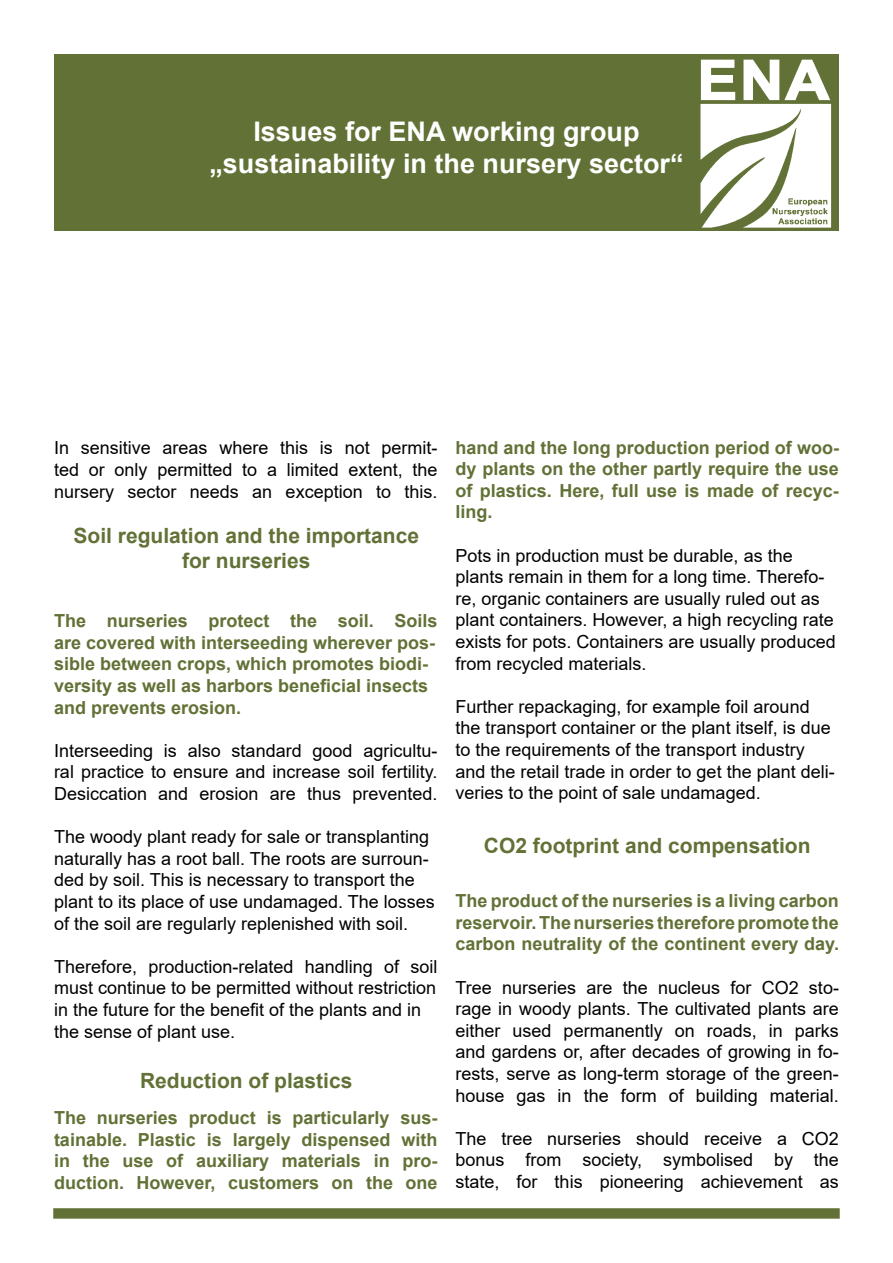
<style>
.page{position:relative;width:893px;height:1263px;background:#fff}
.page>*{position:absolute;margin:0;border:0;box-sizing:border-box;transform-origin:0 0}
.t1{font:700 27px/32.4px "Arial";color:#fff;text-align:center}
.t2{font:700 21px/25.2px "Arial";color:#627136;text-align:center}
.t3{font:18px/21.6px "Arial";color:#000001}
.t4{font:700 18px/21.6px "Arial";color:#627136;text-align:justify}
</style>
<div class="page">
<div style="left:54px;top:54px;width:785px;height:176px;background:#627136"></div>
<img style="left:700px;top:59px;width:132px;height:169px">
<div style="left:53px;top:1208px;width:787px;height:11px;background:#627136;border:2px solid #627136"></div>
<h1 class="t1" style="left:209px;top:115px;width:476px">Issues for ENA working group „sustainability in the nursery sector“</h1>
<p class="t3" style="left:54px;top:437px;width:385px;text-align:justify">In sensitive areas where this is not permit&shy;ted or only permitted to a limited extent, the nursery sector needs an exception to this.</p>
<p class="t2" style="left:74px;top:523px;width:347px">Soil regulation and the importance for nurseries</p>
<p class="t4" style="left:54px;top:610px;width:385px;text-align:left">The nurseries protect the soil. Soils are covered with interseeding wherever pos&shy;sible between crops, which promotes biodi&shy;versity as well as harbors beneficial insects and prevents erosion.</p>
<p class="t3" style="left:54px;top:739px;width:385px;text-align:justify">Interseeding is also standard good agricultu&shy;ral practice to ensure and increase soil fertility.<br>Desiccation and erosion are thus prevented.</p>
<p class="t3" style="left:54px;top:826px;width:382px">The woody plant ready for sale or transplanting naturally has a root ball. The roots are surroun&shy;ded by soil. This is necessary to transport the plant to its place of use undamaged. The losses of the soil are regularly replenished with soil.</p>
<p class="t3" style="left:54px;top:955px;width:385px">Therefore, production-related handling of soil must continue to be permitted without restriction in the future for the benefit of the plants and in the sense of plant use.</p>
<p class="t2" style="left:140px;top:1068px;width:214px">Reduction of plastics</p>
<p class="t4" style="left:54px;top:1107px;width:385px">The nurseries product is particularly sus&shy;tainable. Plastic is largely dispensed with in the use of auxiliary materials in pro&shy;duction. However, customers on the one</p>
<p class="t4" style="left:455px;top:437px;width:385px">hand and the long production period of woo&shy;dy plants on the other partly require the use of plastics. Here, full use is made of recyc&shy;ling.</p>
<p class="t3" style="left:455px;top:544px;width:382px">Pots in production must be durable, as the plants remain in them for a long time. Therefo&shy;re, organic containers are usually ruled out as plant containers. However, a high recycling rate exists for pots. Containers are usually produced from recycled materials.</p>
<p class="t3" style="left:455px;top:695px;width:381px">Further repackaging, for example foil around the transport container or the plant itself, is due to the requirements of the transport industry and the retail trade in order to get the plant deli&shy;veries to the point of sale undamaged.</p>
<p class="t2" style="left:484px;top:833px;width:328px">CO2 footprint and compensation</p>
<p class="t4" style="left:455px;top:890px;width:385px">The product of the nurseries is a living carbon reservoir. The nurseries therefore promote the carbon neutrality of the continent every day.</p>
<p class="t3" style="left:455px;top:976px;width:385px;text-align:justify">Tree nurseries are the nucleus for CO2 sto&shy;rage in woody plants. The cultivated plants are either used permanently on roads, in parks and gardens or, after decades of growing in fo&shy;rests, serve as long-term storage of the green&shy;house gas in the form of building material.</p>
<p class="t3" style="left:455px;top:1127px;width:385px;text-align:justify">The tree nurseries should receive a CO2 bonus from society, symbolised by the state, for this pioneering achievement as</p>
</div>
